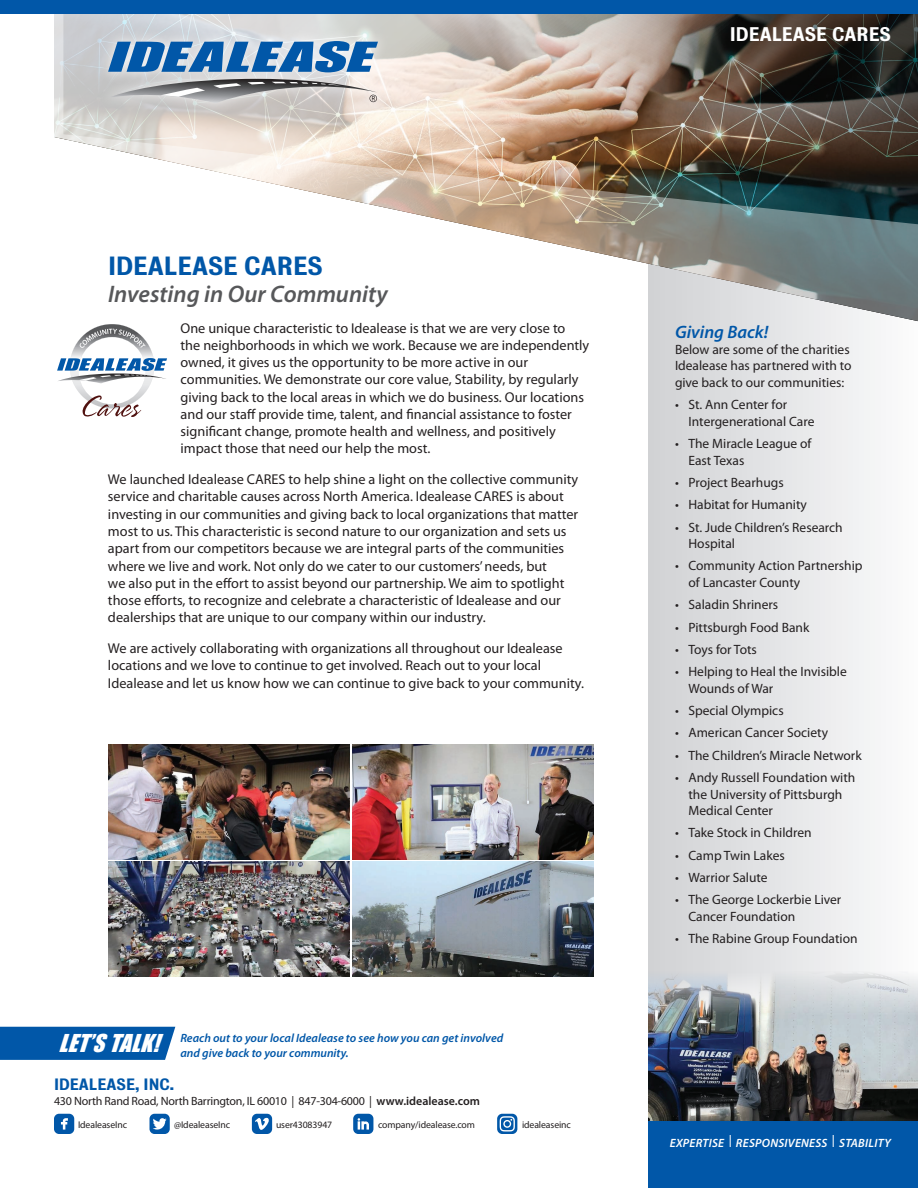
<style>
.page{position:relative;width:918px;height:1188px;background:#fff}
.page>*{position:absolute;margin:0;border:0;box-sizing:border-box;transform-origin:0 0}
.t1{font:italic 600 24px "Myriad Pro";color:#57585a}
.t2{font:24px "Bureau Grotesque Five Five";color:#0157a8}
.t3{font:italic 22.65px "Impact";color:#fff}
.t4{font:18px "Bureau Grotesque Five Five";color:#fff}
.t5{font:italic 600 18px "Myriad Pro";color:#0157a8}
.t6{font:15px "Bureau Grotesque Five Five";color:#0157a8}
.t7{font:14.25px/17.2px "Myriad Pro";color:#231f20}
.t8{font:13.5px/16.5px "Myriad Pro";color:#231f20}
.t9{font:italic 600 12px/15px "Myriad Pro";color:#0157a8}
.t10{font:12px "Myriad Pro";letter-spacing:-.02em;color:#231f20}
.t11{font:italic 600 12px "Myriad Pro";letter-spacing:.02em;color:#fff}
.t12{font:9.75px "Myriad Pro";letter-spacing:-.01em;color:#231f20}
.s1{font-weight:600}
</style>
<div class="page">
<div style="left:648px;top:1121px;width:270px;height:67px;background:#0157a8"></div>
<div style="left:648px;top:263px;width:270px;height:858px;background:linear-gradient(to right,#d0d1d4,#fbfbfc)"></div>
<img style="left:54px;top:14px;width:864px;height:310px">
<div style="left:0;top:0;width:918px;height:14px;background:#0157a8"></div>
<div style="left:0;top:1027px;width:175px;height:33px;background:#0157a8"></div>
<svg style="left:54px;top:1114px;width:20px;height:20px"></svg>
<svg style="left:150px;top:1114px;width:20px;height:20px"></svg>
<svg style="left:252px;top:1114px;width:20px;height:20px"></svg>
<svg style="left:353px;top:1114px;width:20px;height:20px"></svg>
<svg style="left:497px;top:1114px;width:20px;height:20px"></svg>
<div style="left:96px;top:29px;width:294px;height:87px;background:#fff;opacity:.75"></div>
<svg style="left:108px;top:41px;width:270px;height:62px;background:#849fba"></svg>
<img style="left:108px;top:745px;width:242px;height:115px">
<img style="left:352px;top:745px;width:242px;height:115px">
<img style="left:108px;top:862px;width:242px;height:115px">
<img style="left:648px;top:972px;width:270px;height:149px">
<img style="left:352px;top:862px;width:242px;height:115px">
<svg style="left:57px;top:324px;width:110px;height:93px"></svg>
<p class="t4" style="left:730px;top:24px;width:163px">IDEALEASE CARES</p>
<h1 class="t2" style="left:108px;top:252px;width:216px">IDEALEASE CARES</h1>
<h1 class="t1" style="left:108px;top:279px;width:281px">Investing in Our Community</h1>
<p class="t7" style="left:181px;top:319px;width:410px">One unique characteristic to Idealease is that we are very close to<br>the neighborhoods in which we work. Because we are independently owned, it gives us the opportunity to be more active in our communities. We demonstrate our core value, Stability, by regularly giving back to the local areas in which we do business. Our locations and our staff provide time, talent, and financial assistance to foster significant change, promote health and wellness, and positively impact those that need our help the most.</p>
<p class="t7" style="left:108px;top:471px;width:472px">We launched Idealease CARES to help shine a light on the collective community service and charitable causes across North America. Idealease CARES is about investing in our communities and giving back to local organizations that matter most to us. This characteristic is second nature to our organization and sets us apart from our competitors because we are integral parts of the communities where we live and work. Not only do we cater to our customers’ needs, but<br>we also put in the effort to assist beyond our partnership. We aim to spotlight those efforts, to recognize and celebrate a characteristic of Idealease and our dealerships that are unique to our company within our industry.</p>
<p class="t7" style="left:108px;top:639px;width:478px">We are actively collaborating with organizations all throughout our Idealease locations and we love to continue to get involved. Reach out to your local<br>Idealease and let us know how we can continue to give back to your community.</p>
<p class="t9" style="left:180px;top:1030px;width:324px">Reach out to your local Idealease to see how you can get involved and give back to your community.</p>
<h2 class="t3" style="left:58px;top:1026px;width:112px">LET’STALK!</h2>
<p class="t6" style="left:54px;top:1075px;width:122px">IDEALEASE, INC.</p>
<p class="t10" style="left:54px;top:1093px;width:427px">430 North Rand Road, North Barrington, IL 60010 | 847-304-6000 | <span class="s1">www.idealease.com</span></p>
<p class="t12" style="left:78px;top:1118px;width:51px">IdealeaseInc</p>
<p class="t12" style="left:174px;top:1118px;width:58px">@IdealeaseInc</p>
<p class="t12" style="left:276px;top:1118px;width:58px">user43083947</p>
<p class="t12" style="left:378px;top:1118px;width:99px">company/idealease.com</p>
<p class="t12" style="left:522px;top:1118px;width:50px">idealeaseinc</p>
<p class="t5" style="left:675px;top:320px;width:95px">Giving Back!</p>
<p class="t8" style="left:675px;top:341px;width:178px">Below are some of the charities<br>Idealease has partnered with to give back to our communities:</p>
<p class="t8" style="left:688px;top:396px;width:127px;text-indent:-14px">• St. Ann Center for<br>Intergenerational Care</p>
<p class="t8" style="left:688px;top:435px;width:125px;text-indent:-14px">• The Miracle League of<br>East Texas</p>
<p class="t8" style="left:675px;top:474px;width:110px">• Project Bearhugs</p>
<p class="t8" style="left:675px;top:496px;width:133px">• Habitat for Humanity</p>
<p class="t8" style="left:688px;top:519px;width:156px;text-indent:-14px">• St. Jude Children’s Research<br>Hospital</p>
<p class="t8" style="left:688px;top:557px;width:176px;text-indent:-14px">• Community Action Partnership of Lancaster County</p>
<p class="t8" style="left:675px;top:596px;width:105px">• Saladin Shriners</p>
<p class="t8" style="left:675px;top:619px;width:136px">• Pittsburgh Food Bank</p>
<p class="t8" style="left:675px;top:641px;width:83px">• Toys for Tots</p>
<p class="t8" style="left:688px;top:663px;width:160px;text-indent:-14px">• Helping to Heal the Invisible<br>Wounds of War</p>
<p class="t8" style="left:675px;top:702px;width:110px">• Special Olympics</p>
<p class="t8" style="left:675px;top:724px;width:155px">• American Cancer Society</p>
<p class="t8" style="left:675px;top:747px;width:188px">• The Children’s Miracle Network</p>
<p class="t8" style="left:688px;top:769px;width:168px;text-indent:-14px">• Andy Russell Foundation with the University of Pittsburgh<br>Medical Center</p>
<p class="t8" style="left:675px;top:824px;width:138px">• Take Stock in Children</p>
<p class="t8" style="left:675px;top:847px;width:111px">• Camp Twin Lakes</p>
<p class="t8" style="left:675px;top:869px;width:94px">• Warrior Salute</p>
<p class="t8" style="left:688px;top:891px;width:154px;text-indent:-14px">• The George Lockerbie Liver<br>Cancer Foundation</p>
<p class="t8" style="left:675px;top:930px;width:184px">• The Rabine Group Foundation</p>
<p class="t11" style="left:670px;top:1135px;width:223px">EXPERTISE | RESPONSIVENESS | STABILITY</p>
</div>
